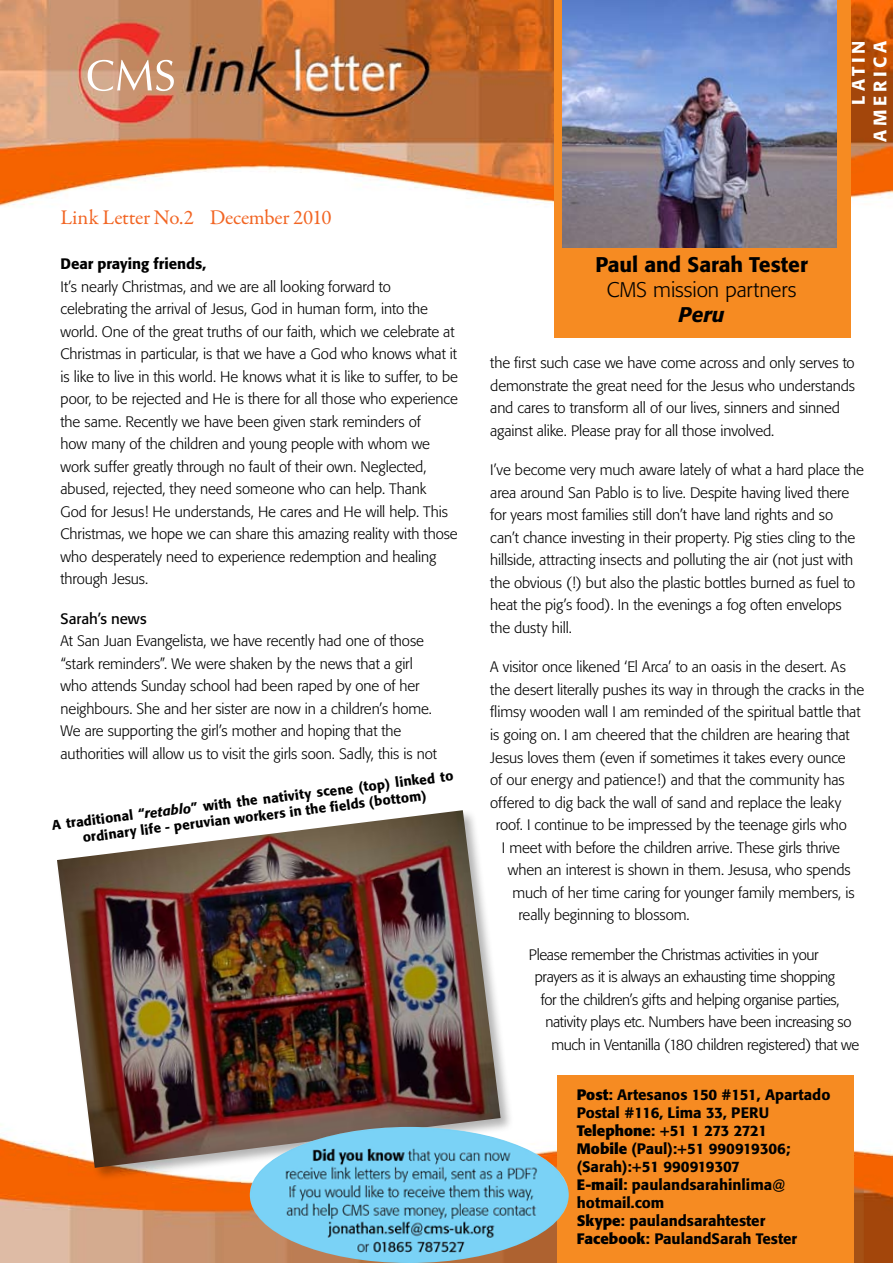
<style>
.page{position:relative;width:893px;height:1263px;background:#fff}
.page>*{position:absolute;margin:0;border:0;box-sizing:border-box;transform-origin:0 0}
.t1{font:21px "Garamond Premr Pro";letter-spacing:-.015em;color:#f26523}
.t2{font:500 21px "Formata";letter-spacing:-.005em;color:#000}
.t3{font:300 21px "Formata";letter-spacing:-.005em;color:#000}
.t4{font:italic 500 21px "Formata";color:#000}
.t5{font:500 18px/21.6px "Formata";letter-spacing:.205em;color:#fff;text-align:right}
.t6{font:300 15px/22.5px "Formata";letter-spacing:-.01em;color:#000}
.t7{font:500 15px/18px "Formata";color:#000}
.t8{font:15px "Formata";letter-spacing:-.005em;color:#000}
.t9{font:500 13.5px/16.2px "Formata";color:#000;text-align:center}
.s1{font-style:italic}
.s2{font-weight:700}
</style>
<div class="page">
<img style="left:0;top:0;width:893px;height:1263px">
<img style="left:88px;top:60px;width:86px;height:31px">
<div style="left:55px;top:808px;width:466px;height:380px;background:#000;opacity:.3"></div>
<img style="left:57px;top:810px;width:444px;height:358px">
<div style="left:554px;top:0;width:296px;height:337px;background:#f68b22"></div>
<img style="left:562px;top:0;width:274px;height:248px">
<div style="left:557px;top:1076px;width:296px;height:187px;background:#f68b22"></div>
<img style="left:250px;top:1127px;width:319px;height:136px">
<h1 class="t1" style="left:61px;top:205px;width:273px">Link Letter No.2 December 2010</h1>
<p class="t7" style="left:61px;top:255px;width:147px">Dear praying friends,</p>
<p class="t6" style="left:61px;top:275px;width:399px">It’s nearly Christmas, and we are all looking forward to celebrating the arrival of Jesus, God in human form, into the world. One of the great truths of our faith, which we celebrate at Christmas in particular, is that we have a God who knows what it is like to live in this world. He knows what it is like to suffer, to be poor, to be rejected and He is there for all those who experience the same. Recently we have been given stark reminders of<br>how many of the children and young people with whom we work suffer greatly through no fault of their own. Neglected, abused, rejected, they need someone who can help. Thank<br>God for Jesus! He understands, He cares and He will help. This Christmas, we hope we can share this amazing reality with those who desperately need to experience redemption and healing through Jesus.</p>
<p class="t8" style="left:61px;top:609px;width:87px">Sarah’s news</p>
<p class="t6" style="left:61px;top:630px;width:378px">At San Juan Evangelista, we have recently had one of those “stark reminders”. We were shaken by the news that a girl who attends Sunday school had been raped by one of her neighbours. She and her sister are now in a children’s home.<br>We are supporting the girl’s mother and hoping that the authorities will allow us to visit the girls soon. Sadly, this is not</p>
<p class="t9" style="left:51px;top:817px;width:406px;rotate:-7deg">A traditional “<span class="s1">retablo</span>” with the nativity scene (top) linked to ordinary life - peruvian workers in the fi elds (bottom)</p>
<p class="t5" style="left:847px;top:142px;width:103px;rotate:-90deg">LATIN<br>AMERICA</p>
<h1 class="t2" style="left:595px;top:251px;width:214px">Paul and Sarah Tester</h1>
<h1 class="t3" style="left:607px;top:277px;width:191px">CMS mission partners</h1>
<h1 class="t4" style="left:679px;top:302px;width:47px">Peru</h1>
<p class="t6" style="left:490px;top:352px;width:366px">the first such case we have come across and only serves to demonstrate the great need for the Jesus who understands and cares to transform all of our lives, sinners and sinned against alike. Please pray for all those involved.</p>
<p class="t6" style="left:490px;top:459px;width:375px">I’ve become very much aware lately of what a hard place the area around San Pablo is to live. Despite having lived there for years most families still don’t have land rights and so can’t chance investing in their property. Pig sties cling to the hillside, attracting insects and polluting the air (not just with the obvious (!) but also the plastic bottles burned as fuel to heat the pig’s food). In the evenings a fog often envelops the dusty hill.</p>
<p class="t6" style="left:490px;top:656px;width:357px">A visitor once likened ‘El Arca’ to an oasis in the desert. As</p>
<p class="t6" style="left:490px;top:679px;width:376px">the desert literally pushes its way in through the cracks in the</p>
<p class="t6" style="left:490px;top:701px;width:372px">flimsy wooden wall I am reminded of the spiritual battle that</p>
<p class="t6" style="left:490px;top:724px;width:361px">is going on. I am cheered that the children are hearing that</p>
<p class="t6" style="left:490px;top:746px;width:357px">Jesus loves them (even if sometimes it takes every ounce</p>
<p class="t6" style="left:490px;top:769px;width:356px">of our energy and patience!) and that the community has</p>
<p class="t6" style="left:490px;top:791px;width:353px">offered to dig back the wall of sand and replace the leaky</p>
<p class="t6" style="left:496px;top:814px;width:353px">roof. I continue to be impressed by the teenage girls who</p>
<p class="t6" style="left:502px;top:836px;width:340px">I meet with before the children arrive. These girls thrive</p>
<p class="t6" style="left:508px;top:859px;width:344px">when an interest is shown in them. Jesusa, who spends</p>
<p class="t6" style="left:512px;top:881px;width:344px">much of her time caring for younger family members, is</p>
<p class="t6" style="left:518px;top:904px;width:173px">really beginning to blossom.</p>
<p class="t6" style="left:529px;top:943px;width:291px">Please remember the Christmas activities in your</p>
<p class="t6" style="left:535px;top:966px;width:302px">prayers as it is always an exhausting time shopping</p>
<p class="t6" style="left:541px;top:988px;width:300px">for the children’s gifts and helping organise parties,</p>
<p class="t6" style="left:545px;top:1011px;width:308px">nativity plays etc. Numbers have been increasing so</p>
<p class="t6" style="left:551px;top:1033px;width:309px">much in Ventanilla (180 children registered) that we</p>
<p class="t7" style="left:577px;top:1085px;width:255px"><span class="s2">Post</span>: Artesanos 150 #151, Apartado<br>Postal #116, Lima 33, PERU<br><span class="s2">Telephone</span>: +51 1 273 2721<br><span class="s2">Mobile</span> (Paul):+51 990919306; (Sarah):+51 990919307<br><span class="s2">E-mail</span>: paulandsarahinlima@ hotmail.com<br><span class="s2">Skype</span>: paulandsarahtester<br><span class="s2">Facebook</span>: PaulandSarah Tester</p>
</div>
